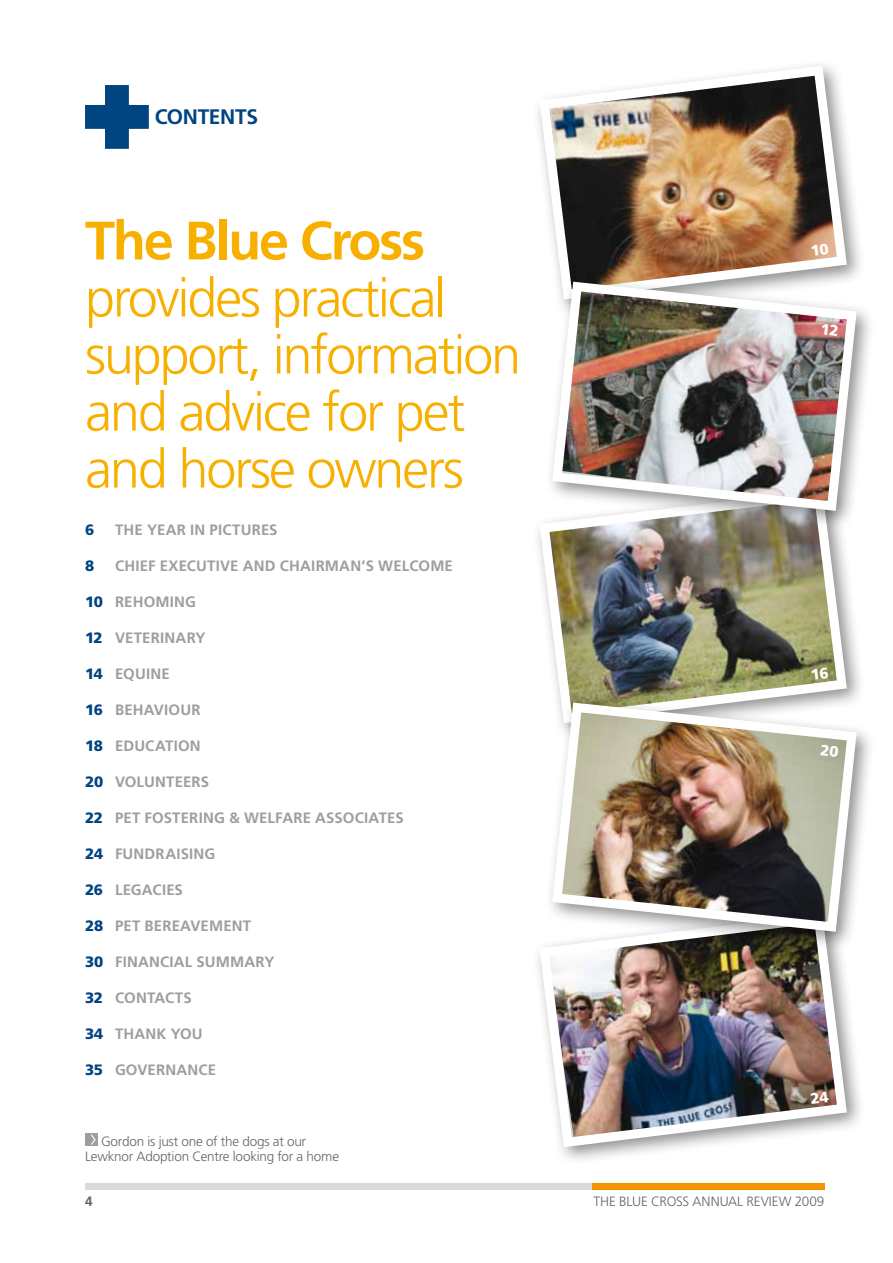
<style>
.page{position:relative;width:893px;height:1263px;background:#fff}
.page>*{position:absolute;margin:0;border:0;box-sizing:border-box;transform-origin:0 0}
.t1{font:300 54px/57px "Frutiger";letter-spacing:-.04em;color:#f8b000}
.t2{font:700 54px "Frutiger";color:#f8b000}
.t3{font:700 21px "Frutiger";letter-spacing:-.015em;color:#004481}
.t4{font:700 15px "Frutiger";letter-spacing:.01em;color:#9c9e9f}
.t5{font:300 13.5px/15px "Frutiger";letter-spacing:-.015em;color:#646567}
.t6{font:700 13.5px "Frutiger";color:#646567}
.s1{font-weight:900;color:#004481}
</style>
<div class="page">
<svg style="left:85px;top:85px;width:64px;height:64px"></svg>
<div style="left:85px;top:1183px;width:507px;height:6px;background:#d9dadb"></div>
<div style="left:592px;top:1183px;width:233px;height:6px;background:#f39400"></div>
<div style="left:85px;top:1133px;width:13px;height:13px;background:#9c9e9f"></div>
<svg style="left:91px;top:1134px;width:5px;height:11px"></svg>
<div style="left:531px;top:905px;width:333px;height:260px;background:#000;opacity:.45"></div>
<img style="left:534px;top:908px;width:318px;height:244px">
<div style="left:531px;top:57px;width:333px;height:260px;background:#000;opacity:.45"></div>
<img style="left:534px;top:61px;width:318px;height:243px">
<div style="left:531px;top:481px;width:333px;height:260px;background:#000;opacity:.45"></div>
<img style="left:534px;top:484px;width:318px;height:244px">
<div style="left:543px;top:694px;width:331px;height:256px;background:#000;opacity:.45"></div>
<img style="left:547px;top:698px;width:315px;height:239px">
<div style="left:543px;top:273px;width:331px;height:256px;background:#000;opacity:.45"></div>
<img style="left:547px;top:277px;width:315px;height:239px">
<svg style="left:820px;top:744px;width:19px;height:13px"></svg>
<svg style="left:821px;top:324px;width:17px;height:12px"></svg>
<svg style="left:811px;top:667px;width:18px;height:13px"></svg>
<svg style="left:810px;top:1091px;width:19px;height:13px"></svg>
<svg style="left:811px;top:243px;width:18px;height:13px"></svg>
<h2 class="t3" style="left:155px;top:104px;width:105px">CONTENTS</h2>
<h1 class="t2" style="left:85px;top:209px;width:341px">THE BLUE CROSS</h1>
<h1 class="t1" style="left:85px;top:269px;width:438px">provides practical support, information and advice for pet and horse owners</h1>
<p class="t4" style="left:85px;top:521px;width:194px"><span class="s1">6</span> THE YEAR IN PICTURES</p>
<p class="t4" style="left:85px;top:557px;width:369px"><span class="s1">8</span> CHIEF EXECUTIVE AND CHAIRMAN’S WELCOME</p>
<p class="t4" style="left:85px;top:593px;width:113px"><span class="s1">10</span> REHOMING</p>
<p class="t4" style="left:85px;top:629px;width:122px"><span class="s1">12</span> VETERINARY</p>
<p class="t4" style="left:85px;top:665px;width:86px"><span class="s1">14</span> EQUINE</p>
<p class="t4" style="left:85px;top:701px;width:117px"><span class="s1">16</span> BEHAVIOUR</p>
<p class="t4" style="left:85px;top:737px;width:117px"><span class="s1">18</span> EDUCATION</p>
<p class="t4" style="left:85px;top:773px;width:126px"><span class="s1">20</span> VOLUNTEERS</p>
<p class="t4" style="left:85px;top:809px;width:320px"><span class="s1">22</span> PET FOSTERING &amp; WELFARE ASSOCIATES</p>
<p class="t4" style="left:85px;top:845px;width:132px"><span class="s1">24</span> FUNDRAISING</p>
<p class="t4" style="left:85px;top:881px;width:99px"><span class="s1">26</span> LEGACIES</p>
<p class="t4" style="left:85px;top:917px;width:165px"><span class="s1">28</span> PET BEREAVEMENT</p>
<p class="t4" style="left:85px;top:953px;width:32px"><span class="s1">30</span> FINANCIAL</p>
<p class="t4" style="left:197px;top:953px;width:12px">SUMMARY</p>
<p class="t4" style="left:85px;top:989px;width:108px"><span class="s1">32</span> CONTACTS</p>
<p class="t4" style="left:85px;top:1025px;width:119px"><span class="s1">34</span> THANK YOU</p>
<p class="t4" style="left:85px;top:1061px;width:133px"><span class="s1">35</span> GOVERNANCE</p>
<p class="t5" style="left:85px;top:1134px;width:256px;text-indent:16px">Gordon is just one of the dogs at our<br>Lewknor Adoption Centre looking for a home</p>
<p class="t6" style="left:85px;top:1194px;width:9px">4</p>
<p class="t5" style="left:593px;top:1194px;width:66px">The blue cross</p>
<p class="t5" style="left:693px;top:1194px;width:85px">annual review</p>
<p class="t5" style="left:795px;top:1194px;width:31px">2009</p>
</div>
